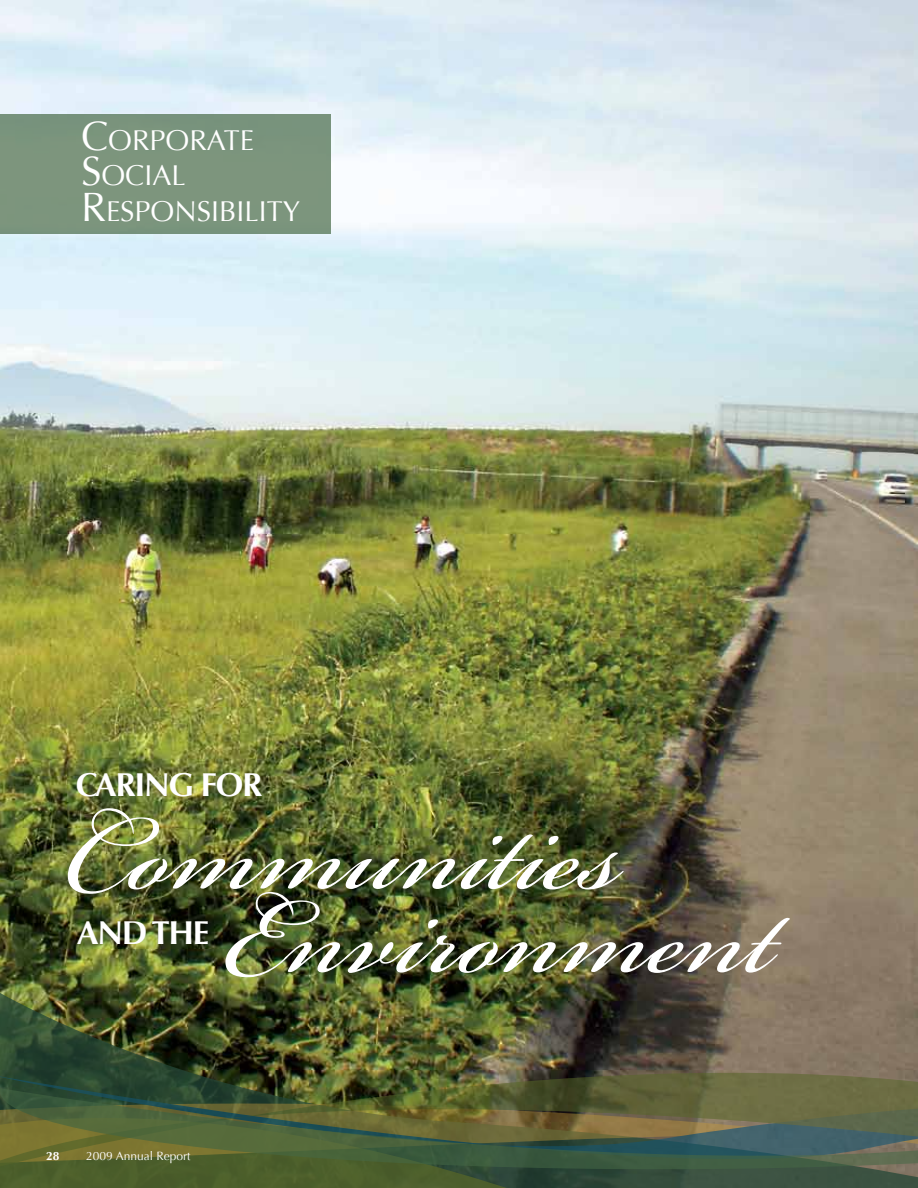
<style>
.page{position:relative;width:918px;height:1188px;background:#fff}
.page>*{position:absolute;margin:0;border:0;box-sizing:border-box;transform-origin:0 0}
.t1{font:171px "Beautiful ES";color:#fff}
.t2{font:700 33px "Optima";letter-spacing:-.04em;color:#fff}
.t3{font:28.65px/35.7px "Optima";color:#fff}
.t4{font:12px "Optima";color:#fff}
.t5{font:700 12px "Optima";color:#fff}
.s1{font-size:40.95px}
</style>
<div class="page">
<img style="left:0;top:0;width:918px;height:972px">
<img style="left:0;top:972px;width:918px;height:54px">
<img style="left:0;top:1026px;width:918px;height:162px">
<svg style="left:0;top:1082px;width:918px;height:89px;background:#53613c"></svg>
<div style="left:0;top:115px;width:331px;height:119px;background:#7c957d"></div>
<p class="t3" style="left:81px;top:123px;width:221px"><span class="s1">C</span>ORPORATE<br><span class="s1">S</span>OCIAL<br><span class="s1">R</span>ESPONSIBILITY</p>
<p class="t2" style="left:76px;top:765px;width:188px">CARING FOR</p>
<h1 class="t1" style="left:64px;top:760px;width:559px">Communities</h1>
<h1 class="t1" style="left:221px;top:843px;width:556px">Environment</h1>
<p class="t2" style="left:77px;top:913px;width:130px">AND THE</p>
<p class="t5" style="left:46px;top:1149px;width:15px">28</p>
<p class="t4" style="left:86px;top:1149px;width:106px">2009 Annual Report</p>
</div>
